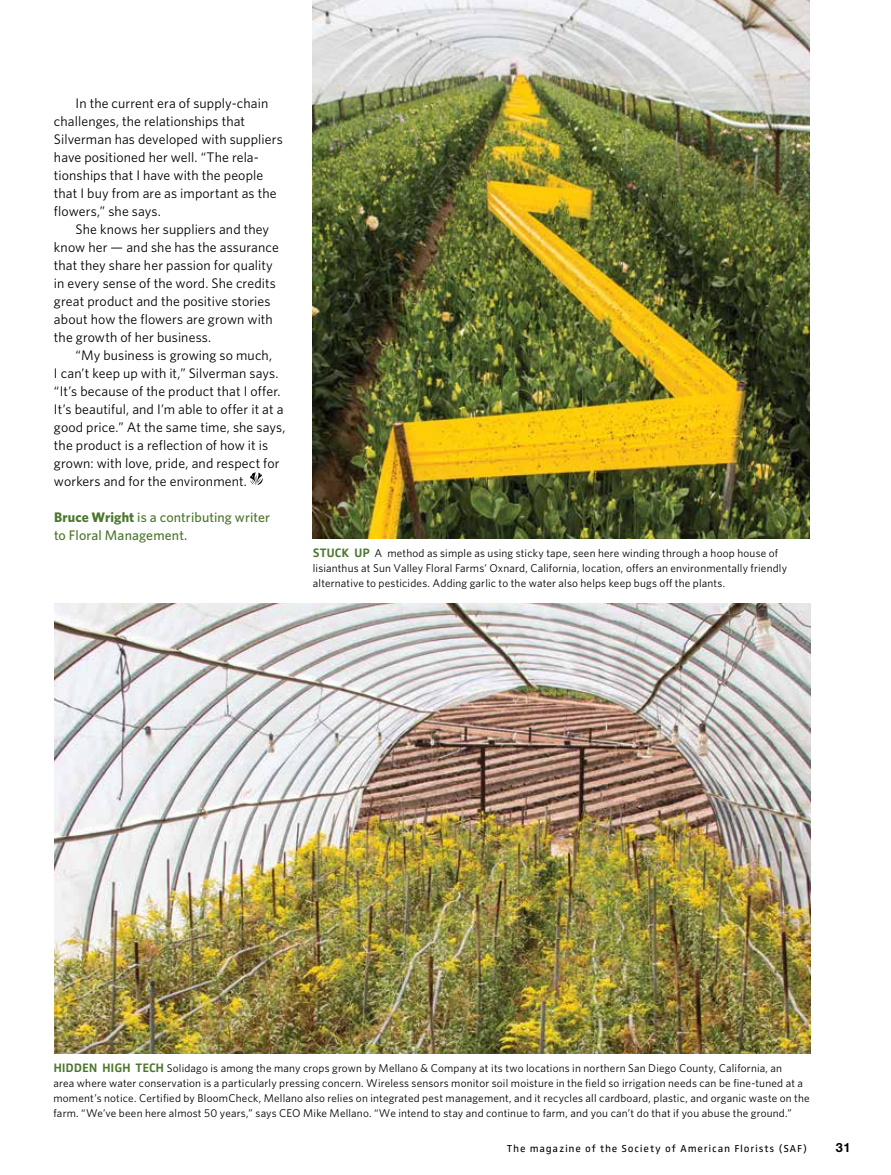
<style>
.page{position:relative;width:891px;height:1175px;background:#fff}
.page>*{position:absolute;margin:0;border:0;box-sizing:border-box;transform-origin:0 0}
.t1{font:13.8px/18px "Whitney";letter-spacing:.005em;color:#000}
.t2{font:500 13.8px/18px "Whitney";letter-spacing:.01em;color:#4c762c}
.t3{font:700 12.75px "Helvetica Neue LT Std";color:#000}
.t4{font:11.25px/15px "Whitney";letter-spacing:.015em;color:#000}
.t5{font:10.5px "Zwo Corr Pro";letter-spacing:.07em;color:#000}
.s1{font-weight:700}
.s2{font-family:"Zwo Corr Pro";font-weight:700;font-size:12.75px;color:#4c762c}
</style>
<div class="page">
<img style="left:313px;top:0;width:497px;height:538px">
<img style="left:54px;top:603px;width:756px;height:450px">
<svg style="left:250px;top:472px;width:13px;height:13px"></svg>
<p class="t1" style="left:54px;top:94px;width:230px;text-indent:22px">In the current era of supply-chain challenges, the relationships that Silverman has developed with suppliers have positioned her well. “The rela&shy;tionships that I have with the people that I buy from are as important as the flowers,” she says.</p>
<p class="t1" style="left:54px;top:220px;width:226px;text-indent:22px">She knows her suppliers and they know her — and she has the assurance that they share her passion for quality in every sense of the word. She credits great product and the positive stories about how the flowers are grown with the growth of her business.</p>
<p class="t1" style="left:54px;top:346px;width:233px;text-indent:22px">“My business is growing so much,<br>I can’t keep up with it,” Silverman says. “It’s because of the product that I offer.<br>It’s beautiful, and I’m able to offer it at a good price.” At the same time, she says, the product is a reflection of how it is grown: with love, pride, and respect for workers and for the environment.</p>
<p class="t2" style="left:54px;top:508px;width:218px"><span class="s1">Bruce Wright</span> is a contributing writer to Floral Management.</p>
<p class="t4" style="left:313px;top:545px;width:476px"><span class="s2">STUCK UP</span> A method as simple as using sticky tape, seen here winding through a hoop house of lisianthus at Sun Valley Floral Farms’ Oxnard, California, location, offers an environmentally friendly alternative to pesticides. Adding garlic to the water also helps keep bugs off the plants.</p>
<p class="t4" style="left:53px;top:1060px;width:758px"><span class="s2">HIDDEN HIGH TECH</span> Solidago is among the many crops grown by Mellano &amp; Company at its two locations in northern San Diego County, California, an<br>area where water conservation is a particularly pressing concern. Wireless sensors monitor soil moisture in the field so irrigation needs can be fine-tuned at a moment’s notice. Certified by BloomCheck, Mellano also relies on integrated pest management, and it recycles all cardboard, plastic, and organic waste on the farm. “We’ve been here almost 50 years,” says CEO Mike Mellano. “We intend to stay and continue to farm, and you can’t do that if you abuse the ground.”</p>
<p class="t5" style="left:507px;top:1141px;width:302px">The magazine of the Society of American Florists (SAF)</p>
<p class="t3" style="left:836px;top:1140px;width:16px">31</p>
</div>
